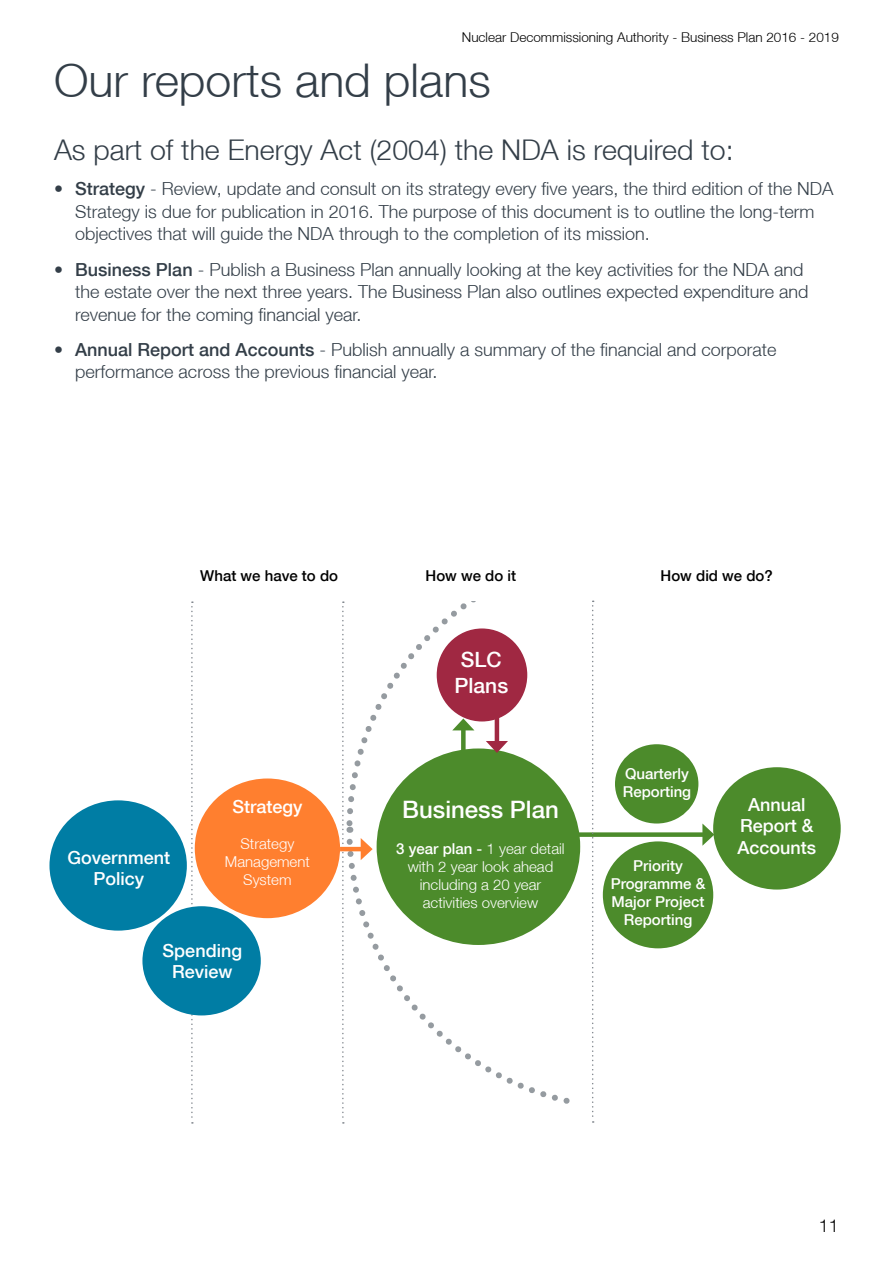
<style>
.page{position:relative;width:893px;height:1263px;background:#fff}
.page>*{position:absolute;margin:0;border:0;box-sizing:border-box;transform-origin:0 0}
.t1{font:300 46.5px "Helvetica Neue";color:#333e48}
.t2{font:300 28.5px "Helvetica Neue";color:#333e48}
.t3{font:500 24px "Helvetica Neue";color:#fff}
.t4{font:500 21px/25.2px "Helvetica Neue";color:#fff;text-align:center}
.t5{font:300 18px/22.5px "Helvetica Neue";color:#333e48}
.t6{font:500 18px/21.6px "Helvetica Neue";color:#fff;text-align:center}
.t7{font:300 18px "Helvetica Neue";color:#000}
.t8{font:300 15px/18px "Helvetica Neue";color:#fff;text-align:center}
.t9{font:500 15px/18px "Helvetica Neue";color:#fff}
.t10{font:500 15px "Helvetica Neue";color:#000}
.t11{font:300 13.5px "Helvetica Neue";color:#000}
.s1{font-weight:500}
</style>
<div class="page">
<svg style="left:350px;top:601px;width:222px;height:229px"></svg>
<svg style="left:350px;top:835px;width:222px;height:269px"></svg>
<div style="left:713px;top:767px;width:128px;height:122px;background:#4c8b2b;border-radius:50%"></div>
<div style="left:615px;top:744px;width:83px;height:79px;background:#4c8b2b;border-radius:50%"></div>
<div style="left:603px;top:841px;width:110px;height:107px;background:#4c8b2b;border-radius:50%"></div>
<div style="left:377px;top:748px;width:203px;height:197px;background:#4c8b2b;border-radius:50%"></div>
<hr style="left:495px;top:709px;width:4px;height:36px;background:#a02842">
<svg style="left:486px;top:741px;width:22px;height:12px"></svg>
<div style="left:437px;top:628px;width:90px;height:93px;background:#a02842;border-radius:50%"></div>
<div style="left:461px;top:726px;width:5px;height:36px;background:#4c8b2b"></div>
<svg style="left:452px;top:718px;width:22px;height:12px"></svg>
<div style="left:564px;top:832px;width:143px;height:5px;background:#4c8b2b"></div>
<svg style="left:702px;top:823px;width:12px;height:23px"></svg>
<div style="left:195px;top:778px;width:145px;height:140px;background:#ff7f2f;border-radius:50%"></div>
<svg style="left:191px;top:601px;width:2px;height:522px"></svg>
<svg style="left:592px;top:600px;width:2px;height:523px"></svg>
<svg style="left:342px;top:601px;width:8px;height:522px"></svg>
<div style="left:49px;top:800px;width:138px;height:131px;background:#007da4;border-radius:50%"></div>
<div style="left:142px;top:906px;width:119px;height:109px;background:#007da4;border-radius:50%"></div>
<hr style="left:340px;top:847px;width:25px;height:4px;background:#ff7f2f">
<svg style="left:361px;top:838px;width:12px;height:22px"></svg>
<p class="t11" style="left:462px;top:28px;width:379px">Nuclear Decommissioning Authority - Business Plan 2016 - 2019</p>
<h1 class="t1" style="left:54px;top:52px;width:438px">Our reports and plans</h1>
<h2 class="t2" style="left:54px;top:132px;width:681px">As part of the Energy Act (2004) the NDA is required to:</h2>
<p class="t5" style="left:75px;top:177px;width:760px;text-indent:-21px">• <span class="s1">Strategy</span> - Review, update and consult on its strategy every five years, the third edition of the NDA<br>Strategy is due for publication in 2016. The purpose of this document is to outline the long-term objectives that will guide the NDA through to the completion of its mission.</p>
<p class="t5" style="left:75px;top:258px;width:735px;text-indent:-21px">• <span class="s1">Business Plan</span> - Publish a Business Plan annually looking at the key activities for the NDA and the estate over the next three years. The Business Plan also outlines expected expenditure and revenue for the coming financial year.</p>
<p class="t5" style="left:75px;top:338px;width:703px;text-indent:-21px">• <span class="s1">Annual Report and Accounts</span> - Publish annually a summary of the financial and corporate performance across the previous financial year.</p>
<p class="t10" style="left:200px;top:567px;width:139px">What we have to do</p>
<p class="t10" style="left:425px;top:567px;width:92px">How we do it</p>
<p class="t10" style="left:661px;top:567px;width:114px">How did we do?</p>
<p class="t6" style="left:68px;top:846px;width:104px">Government<br>Policy</p>
<p class="t6" style="left:232px;top:796px;width:72px">Strategy</p>
<p class="t8" style="left:225px;top:834px;width:87px">Strategy<br>Management<br>System</p>
<p class="t6" style="left:163px;top:939px;width:81px">Spending<br>Review</p>
<p class="t4" style="left:455px;top:647px;width:55px">SLC<br>Plans</p>
<h3 class="t3" style="left:402px;top:795px;width:158px">Business Plan</h3>
<p class="t8" style="left:396px;top:840px;width:170px"><span class="s1">3 year plan -</span> 1 year detail with 2 year look ahead including a 20 year activities overview</p>
<p class="t9" style="left:623px;top:765px;width:70px">Quarterly<br>Reporting</p>
<p class="t9" style="left:611px;top:856px;width:96px;text-align:center">Priority<br>Programme &amp;<br>Major Project<br>Reporting</p>
<p class="t6" style="left:737px;top:793px;width:80px">Annual<br>Report &amp;<br>Accounts</p>
<p class="t7" style="left:819px;top:1215px;width:22px">11</p>
</div>
